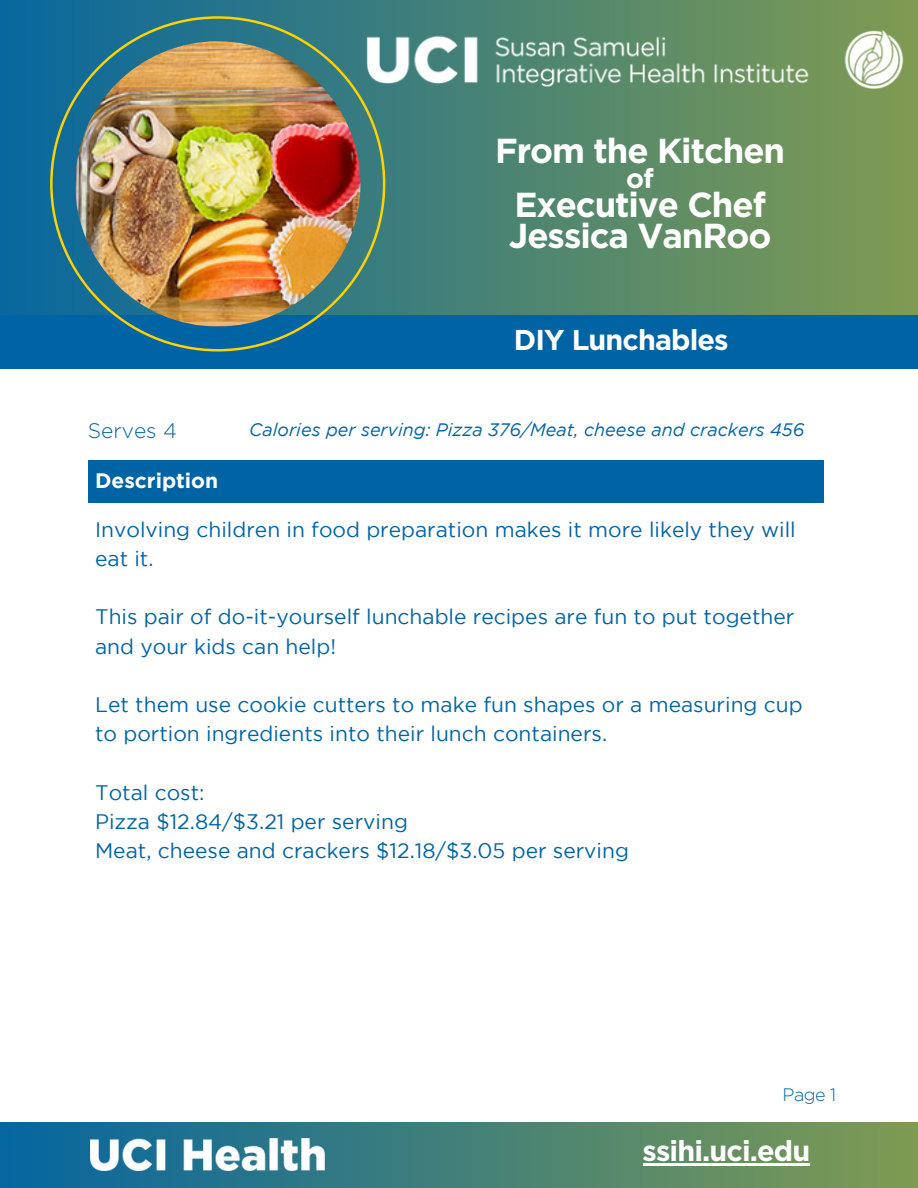
<style>
.page{position:relative;width:918px;height:1188px;background:#fff}
.page>*{position:absolute;margin:0;border:0;box-sizing:border-box;transform-origin:0 0}
.t1{font:700 34.65px/30.3px "Gotham";letter-spacing:-.03em;color:#fff}
.t2{font:700 28.65px "Gotham";letter-spacing:-.03em;color:#fff}
.t3{font:700 27.15px "Gotham";color:#fff}
.t4{font:21px/29.2px "Gotham";color:#0064a4}
.t5{font:700 21px "Gotham";color:#fff}
.t6{font:300 21px "Gotham";color:#0064a4}
.t7{font:italic 18px "Gotham";color:#0064a4}
.t8{font:300 18px "Gotham";color:#0064a4}
</style>
<div class="page">
<img style="left:0;top:0;width:918px;height:315px">
<div style="left:0;top:315px;width:918px;height:54px;background:#0064a4"></div>
<img style="left:0;top:1122px;width:918px;height:66px">
<svg style="left:50px;top:16px;width:335px;height:335px"></svg>
<img style="left:90px;top:1138px;width:234px;height:33px">
<img style="left:362px;top:25px;width:556px;height:66px">
<img style="left:75px;top:41px;width:285px;height:286px;border-radius:50%">
<hr style="left:643px;top:1164px;width:166px;height:2px;background:#fff">
<div style="left:88px;top:460px;width:735px;height:42px;background:#0064a4"></div>
<h1 class="t1" style="left:495px;top:135px;width:291px">From the Kitchen</h1>
<p class="t3" style="left:626px;top:163px;width:29px">of</p>
<h1 class="t1" style="left:509px;top:189px;width:264px">Executive Chef<br>Jessica VanRoo</h1>
<h2 class="t2" style="left:514px;top:323px;width:216px">DIY Lunchables</h2>
<p class="t6" style="left:88px;top:420px;width:91px">Serves 4</p>
<p class="t7" style="left:249px;top:423px;width:557px">Calories per serving: Pizza 376/Meat, cheese and crackers 456</p>
<p class="t5" style="left:95px;top:469px;width:125px">Description</p>
<p class="t4" style="left:95px;top:516px;width:702px">Involving children in food preparation makes it more likely they will eat it.</p>
<p class="t4" style="left:95px;top:604px;width:701px">This pair of do-it-yourself lunchable recipes are fun to put together and your kids can help!</p>
<p class="t4" style="left:95px;top:692px;width:709px">Let them use cookie cutters to make fun shapes or a measuring cup to portion ingredients into their lunch containers.</p>
<p class="t4" style="left:95px;top:779px;width:535px">Total cost:<br>Pizza $12.84/$3.21 per serving<br>Meat, cheese and crackers $12.18/$3.05 per serving</p>
<p class="t8" style="left:783px;top:1084px;width:55px">Page 1</p>
<h2 class="t2" style="left:643px;top:1135px;width:169px">ssihi.uci.edu</h2>
</div>
